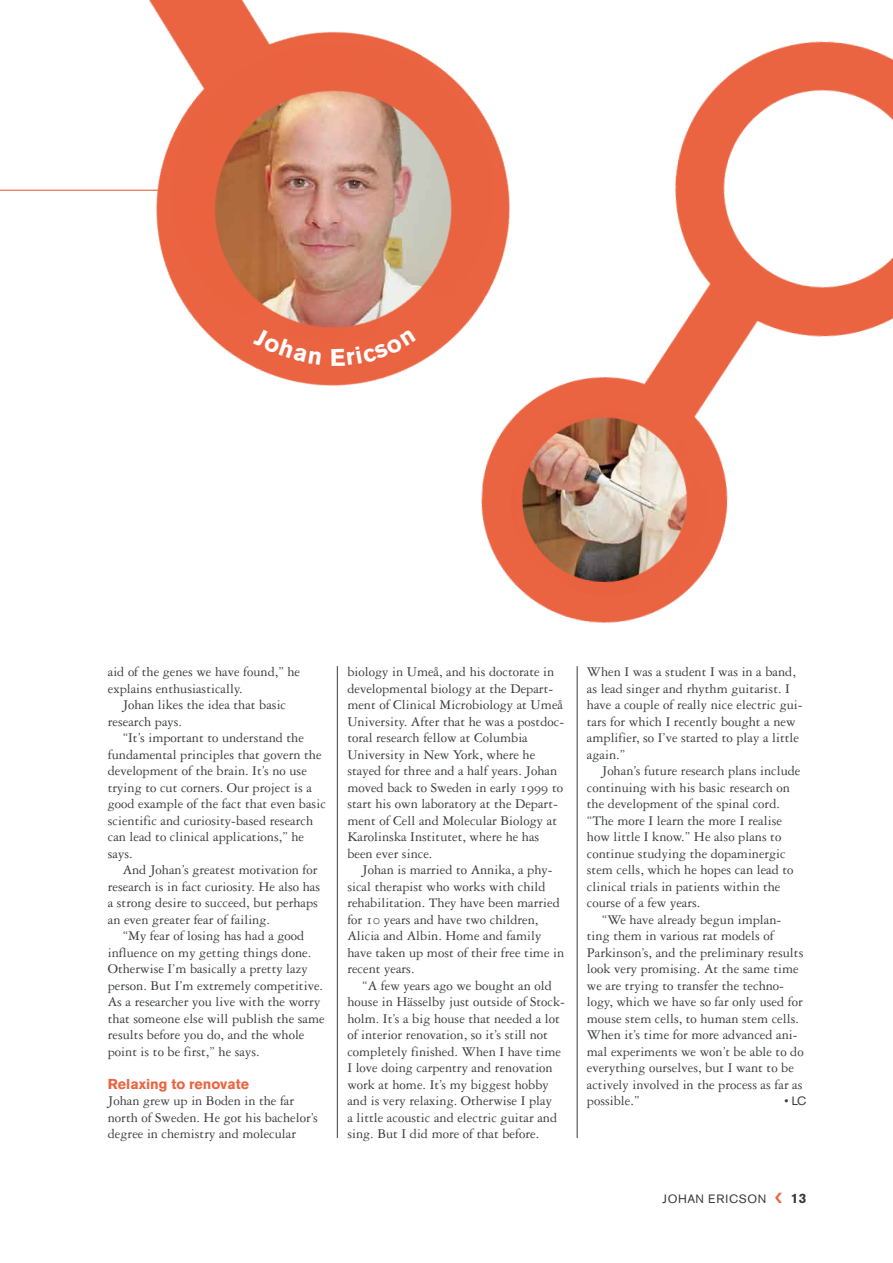
<style>
.page{position:relative;width:893px;height:1263px;background:#fff}
.page>*{position:absolute;margin:0;border:0;box-sizing:border-box;transform-origin:0 0}
.t1{font:14.25px/16.5px "Garamond Three";color:#383a3b}
.t2{font:700 14.25px "Akzidenz Grotesk BE";color:#eb6340}
.t3{font:700 13.5px "Akzidenz Grotesk BE";color:#383a3b}
.t4{font:12px "Akzidenz Grotesk BE";letter-spacing:.06em;color:#383a3b}
.s1{font-family:"Garamond Three SC"}
</style>
<div class="page">
<hr style="left:0;top:190px;width:195px;height:1px;background:#eb6340">
<img style="left:481px;top:41px;width:412px;height:582px">
<hr style="left:577px;top:666px;width:1px;height:472px;background:#383a3b">
<hr style="left:337px;top:666px;width:1px;height:472px;background:#383a3b">
<img style="left:25px;top:0;width:539px;height:403px">
<div style="left:253px;top:328px;width:68px;height:37px;background:#eb6441"></div>
<div style="left:331px;top:329px;width:85px;height:37px;background:#eb6441"></div>
<p class="t1" style="left:108px;top:664px;width:194px">aid of the genes we have found,” he explains enthusiastically.</p>
<p class="t1" style="left:108px;top:697px;width:180px;text-indent:15px">Johan likes the idea that basic research pays.</p>
<p class="t1" style="left:108px;top:730px;width:220px;text-indent:15px">“It’s important to understand the fundamental principles that govern the development of the brain. It’s no use trying to cut corners. Our project is a good example of the fact that even basic scientific and curiosity-based research can lead to clinical applications,” he says.</p>
<p class="t1" style="left:108px;top:862px;width:214px;text-indent:15px">And Johan’s greatest motivation for research is in fact curiosity. He also has a strong desire to succeed, but perhaps an even greater fear of failing.</p>
<p class="t1" style="left:108px;top:928px;width:218px;text-indent:15px">“My fear of losing has had a good influence on my getting things done.<br>Otherwise I’m basically a pretty lazy person. But I’m extremely competitive.<br>As a researcher you live with the worry that someone else will publish the same results before you do, and the whole point is to be first,” he says.</p>
<p class="t2" style="left:108px;top:1076px;width:143px">Relaxing to renovate</p>
<p class="t1" style="left:108px;top:1093px;width:212px">Johan grew up in Boden in the far north of Sweden. He got his bachelor’s degree in chemistry and molecular</p>
<p class="t1" style="left:347px;top:664px;width:218px">biology in Umeå, and his doctorate in developmental biology at the Depart&shy;ment of Clinical Microbiology at Umeå University. After that he was a postdoc&shy;toral research fellow at Columbia University in New York, where he stayed for three and a half years. Johan moved back to Sweden in early <span class="s1">1999</span> to start his own laboratory at the Depart&shy;ment of Cell and Molecular Biology at Karolinska Institutet, where he has been ever since.</p>
<p class="t1" style="left:347px;top:862px;width:218px;text-indent:15px">Johan is married to Annika, a phy&shy;sical therapist who works with child rehabilitation. They have been married for <span class="s1">10</span> years and have two children,<br>Alicia and Albin. Home and family have taken up most of their free time in recent years.</p>
<p class="t1" style="left:347px;top:977px;width:219px;text-indent:15px">“A few years ago we bought an old house in Hässelby just outside of Stock&shy;holm. It’s a big house that needed a lot of interior renovation, so it’s still not completely finished. When I have time I love doing carpentry and renovation work at home. It’s my biggest hobby and is very relaxing. Otherwise I play<br>a little acoustic and electric guitar and sing. But I did more of that before.</p>
<p class="t1" style="left:587px;top:664px;width:217px">When I was a student I was in a band, as lead singer and rhythm guitarist. I have a couple of really nice electric gui&shy;tars for which I recently bought a new amplifier, so I’ve started to play a little again.”</p>
<p class="t1" style="left:587px;top:763px;width:215px;text-indent:15px">Johan’s future research plans include continuing with his basic research on the development of the spinal cord. “The more I learn the more I realise how little I know.” He also plans to continue studying the dopaminergic stem cells, which he hopes can lead to clinical trials in patients within the course of a few years.</p>
<p class="t1" style="left:587px;top:911px;width:218px;text-indent:15px">“We have already begun implan&shy;ting them in various rat models of Parkinson’s, and the preliminary results look very promising. At the same time we are trying to transfer the techno&shy;logy, which we have so far only used for mouse stem cells, to human stem cells.<br>When it’s time for more advanced ani&shy;mal experiments we won’t be able to do everything ourselves, but I want to be actively involved in the process as far as possible.”</p>
<p class="t4" style="left:784px;top:1094px;width:23px">• LC</p>
<p class="t4" style="left:662px;top:1191px;width:106px">JOHAN ERICSON</p>
<p class="t3" style="left:791px;top:1190px;width:17px">13</p>
</div>
